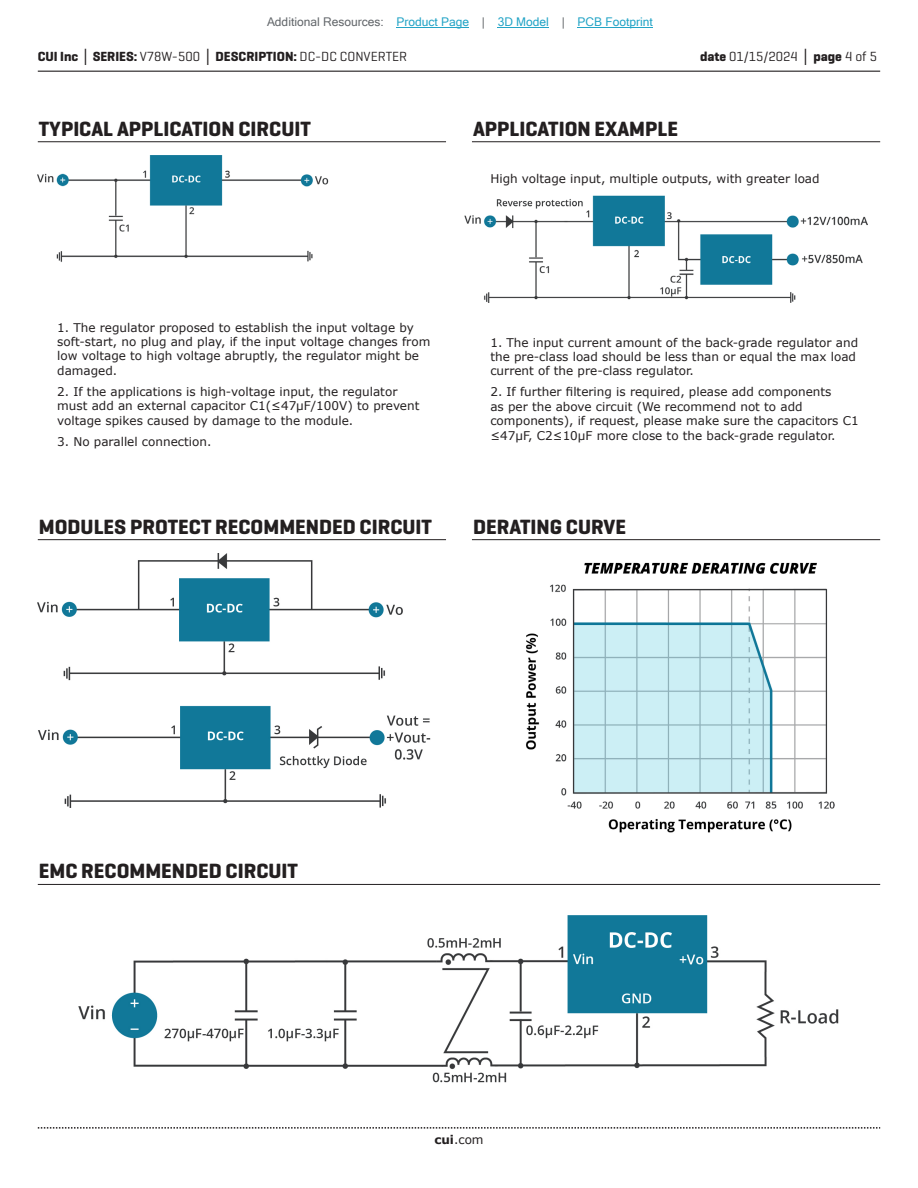
<style>
.page{position:relative;width:918px;height:1188px;background:#fff}
.page>*{position:absolute;margin:0;border:0;box-sizing:border-box;transform-origin:0 0}
.t1{font:700 21px "Geogrotesque";color:#231f20}
.t2{font:700 13.5px "Geogrotesque";color:#231f20}
.t3{font:13.5px "Geogrotesque";color:#231f20}
.t4{font:12px/14.4px "Verdana";color:#231f20}
.t5{font:12px "Microsoft Sans Serif";color:#23a4c6}
.s1{color:#63676b}
.s2{font-family:"Verdana"}
.s3{font-weight:400}
.s4{font-weight:700}
.s5{font-family:"Verdana";font-weight:700}
</style>
<div class="page">
<hr style="left:38px;top:71px;width:842px;height:1px;background:#231f20">
<svg style="left:38px;top:1127px;width:842px;height:2px"></svg>
<hr style="left:38px;top:141px;width:408px;height:1px;background:#231f20">
<hr style="left:38px;top:539px;width:408px;height:1px;background:#231f20">
<hr style="left:472px;top:141px;width:408px;height:1px;background:#231f20">
<hr style="left:472px;top:539px;width:408px;height:1px;background:#231f20">
<hr style="left:38px;top:884px;width:842px;height:1px;background:#231f20">
<img style="left:38px;top:156px;width:291px;height:106px">
<img style="left:38px;top:554px;width:393px;height:254px">
<img style="left:526px;top:562px;width:308px;height:271px">
<img style="left:79px;top:916px;width:760px;height:167px">
<img style="left:464px;top:195px;width:403px;height:107px">
<hr style="left:397px;top:27px;width:72px;height:1px;background:#23a4c6">
<hr style="left:498px;top:27px;width:51px;height:1px;background:#23a4c6">
<hr style="left:578px;top:27px;width:75px;height:1px;background:#23a4c6">
<p class="t5" style="left:267px;top:15px;width:387px"><span class="s1">Additional Resources:</span> Product Page <span class="s1">|</span> 3D Model <span class="s1">|</span> PCB Footprint</p>
<p class="t2" style="left:38px;top:48px;width:371px">CUI Inc <span class="s2">│</span> SERIES: <span class="s3">V78W-500</span> <span class="s2">│</span> DESCRIPTION: <span class="s3">DC-DC CONVERTER</span></p>
<p class="t3" style="left:700px;top:48px;width:179px"><span class="s4">date</span> 01/15/2024 <span class="s5">│</span> <span class="s4">page</span> 4 of 5</p>
<h1 class="t1" style="left:39px;top:116px;width:273px">TYPICAL APPLICATION CIRCUIT</h1>
<h1 class="t1" style="left:473px;top:116px;width:206px">APPLICATION EXAMPLE</h1>
<p class="t4" style="left:490px;top:171px;width:331px">High voltage input, multiple outputs, with greater load</p>
<p class="t4" style="left:57px;top:320px;width:375px">1. The regulator proposed to establish the input voltage by soft-start, no plug and play, if the input voltage changes from low voltage to high voltage abruptly, the regulator might be damaged.</p>
<p class="t4" style="left:57px;top:384px;width:364px">2. If the applications is high-voltage input, the regulator must add an external capacitor C1(≤47μF/100V) to prevent voltage spikes caused by damage to the module.</p>
<p class="t4" style="left:57px;top:434px;width:156px">3. No parallel connection.</p>
<h1 class="t1" style="left:39px;top:513px;width:395px">MODULES PROTECT RECOMMENDED CIRCUIT</h1>
<p class="t4" style="left:490px;top:335px;width:369px">1. The input current amount of the back-grade regulator and the pre-class load should be less than or equal the max load current of the pre-class regulator.</p>
<p class="t4" style="left:490px;top:385px;width:370px">2. If further filtering is required, please add components<br>as per the above circuit (We recommend not to add components), if request, please make sure the capacitors C1 ≤47μF, C2≤10μF more close to the back-grade regulator.</p>
<h1 class="t1" style="left:473px;top:513px;width:154px">DERATING CURVE</h1>
<h1 class="t1" style="left:39px;top:858px;width:261px">EMC RECOMMENDED CIRCUIT</h1>
<p class="t4" style="left:434px;top:1132px;width:51px"><span class="s4">cui</span>.com</p>
</div>
